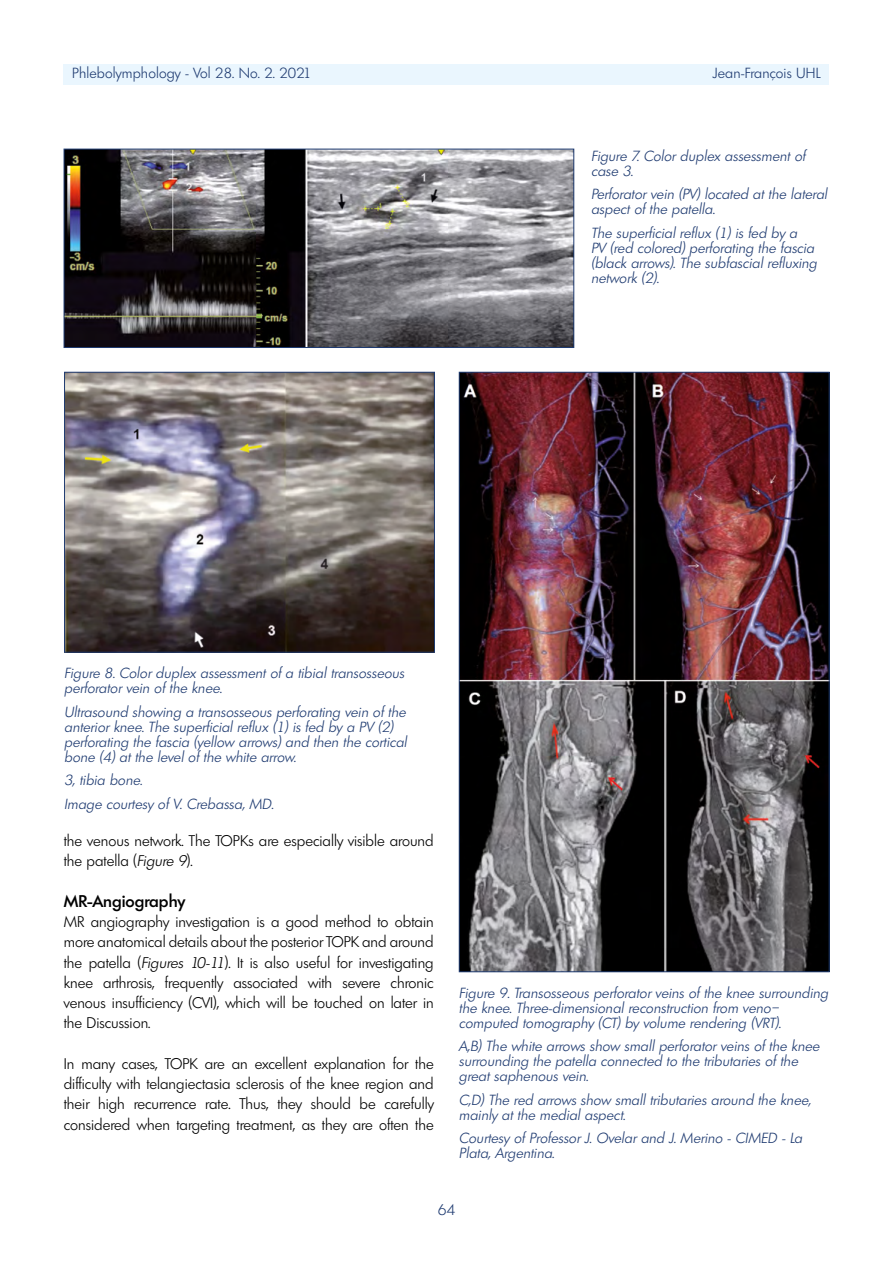
<style>
.page{position:relative;width:893px;height:1263px;background:#fff}
.page>*{position:absolute;margin:0;border:0;box-sizing:border-box;transform-origin:0 0}
.t1{font:500 16.5px "Limerick";color:#000}
.t2{font:300 15px/20.2px "Limerick";color:#000;text-align:justify}
.t3{font:300 15px "Limerick";color:#1f3b71}
.t4{font:300 14.25px/15px "Ilimerick";letter-spacing:.01em;color:#1f3b71}
.t5{font:300 14.25px "Limerick";letter-spacing:.01em;color:#1f3b71}
.s1{font-family:"Ilimerick"}
</style>
<div class="page">
<div style="left:64px;top:64px;width:765px;height:20px;background:#eaf6fe"></div>
<img style="left:66px;top:374px;width:367px;height:277px">
<div style="left:64px;top:372px;width:371px;height:281px;border:1px solid #1f3b71"></div>
<img style="left:461px;top:374px;width:367px;height:596px">
<img style="left:66px;top:151px;width:506px;height:195px">
<div style="left:64px;top:149px;width:510px;height:199px;border:1px solid #1f3b71"></div>
<p class="t5" style="left:72px;top:65px;width:241px">Phlebolymphology - Vol 28. No. 2. 2021</p>
<p class="t5" style="left:713px;top:65px;width:109px">Jean-François UHL</p>
<p class="t4" style="left:591px;top:148px;width:216px">Figure 7. Color duplex assessment of case 3.</p>
<p class="t4" style="left:591px;top:187px;width:238px">Perforator vein (PV) located at the lateral aspect of the patella.</p>
<p class="t4" style="left:591px;top:225px;width:227px">The superficial reflux (1) is fed by a<br>PV (red colored) perforating the fascia (black arrows). The subfascial refluxing network (2).</p>
<p class="t4" style="left:64px;top:666px;width:342px">Figure 8. Color duplex assessment of a tibial transosseous perforator vein of the knee.</p>
<p class="t4" style="left:64px;top:704px;width:344px">Ultrasound showing a transosseous perforating vein of the anterior knee. The superficial reflux (1) is fed by a PV (2) perforating the fascia (yellow arrows) and then the cortical bone (4) at the level of the white arrow.</p>
<p class="t4" style="left:64px;top:769px;width:211px;line-height:23.5px">3, tibia bone.<br>Image courtesy of V. Crebassa, MD.</p>
<p class="t2" style="left:64px;top:831px;width:371px">the venous network. The TOPKs are especially visible around the patella (<span class="s1">Figure 9</span>).</p>
<p class="t1" style="left:64px;top:891px;width:123px">MR-Angiography</p>
<p class="t2" style="left:64px;top:912px;width:371px">MR angiography investigation is a good method to obtain more anatomical details about the posterior TOPK and around the patella (<span class="s1">Figures 10-11</span>). It is also useful for investigating knee arthrosis, frequently associated with severe chronic venous insufficiency (CVI), which will be touched on later in the Discussion.</p>
<p class="t2" style="left:64px;top:1054px;width:371px">In many cases, TOPK are an excellent explanation for the difficulty with telangiectasia sclerosis of the knee region and their high recurrence rate. Thus, they should be carefully considered when targeting treatment, as they are often the</p>
<p class="t4" style="left:459px;top:985px;width:371px">Figure 9. Transosseous perforator veins of the knee surrounding the knee. Three-dimensional reconstruction from veno– computed tomography (CT) by volume rendering (VRT).</p>
<p class="t4" style="left:459px;top:1039px;width:362px">A,B) The white arrows show small perforator veins of the knee surrounding the patella connected to the tributaries of the great saphenous vein.</p>
<p class="t4" style="left:459px;top:1092px;width:354px">C,D) The red arrows show small tributaries around the knee, mainly at the medial aspect.</p>
<p class="t4" style="left:459px;top:1131px;width:345px">Courtesy of Professor J. Ovelar and J. Merino - CIMED - La<br>Plata, Argentina.</p>
<p class="t3" style="left:438px;top:1200px;width:19px">64</p>
</div>
